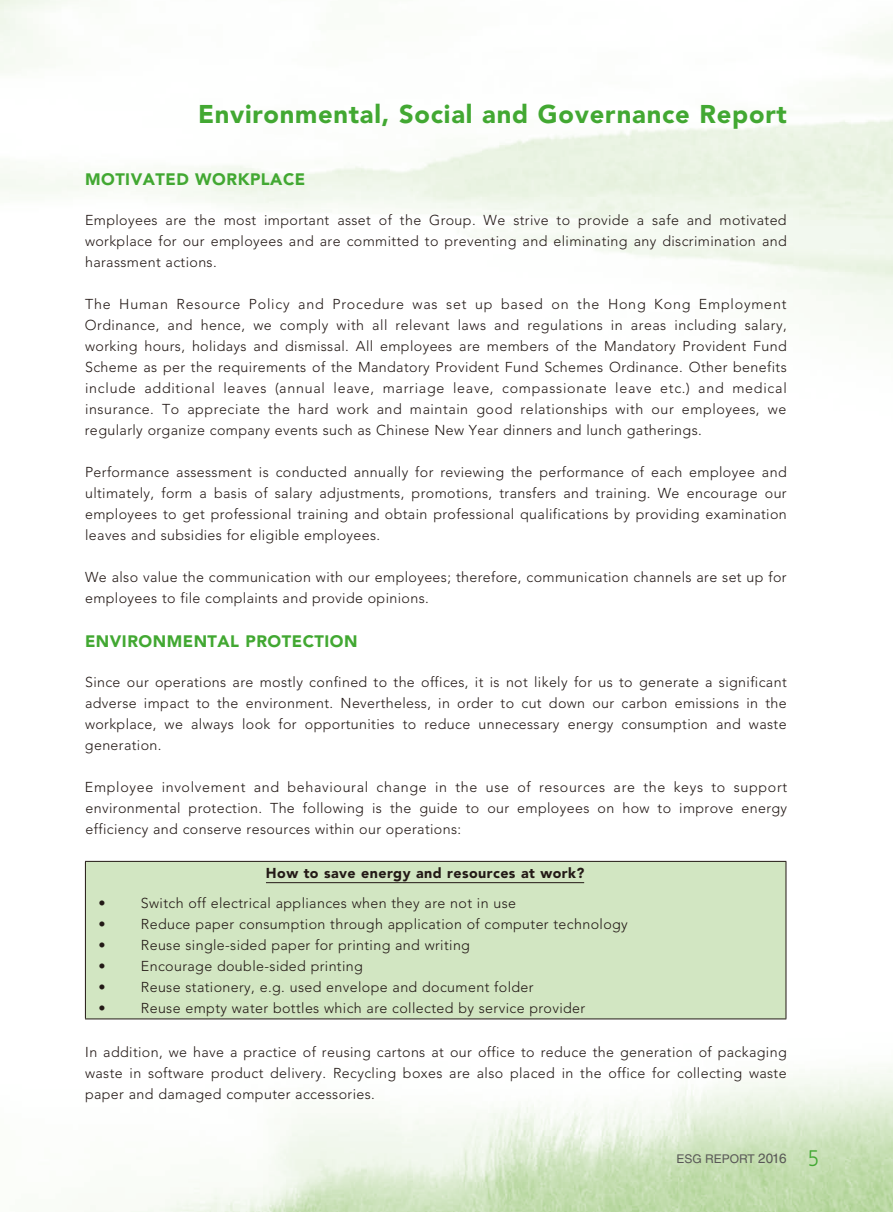
<style>
.page{position:relative;width:893px;height:1212px;background:#fff}
.page>*{position:absolute;margin:0;border:0;box-sizing:border-box;transform-origin:0 0}
.t1{font:900 25.5px "Avenir LT Std";letter-spacing:.03em;color:#42a832}
.t2{font:900 16.5px "Avenir LT Std";letter-spacing:.03em;color:#42a832}
.t3{font:300 14.25px/21px "Avenir LT Std";letter-spacing:.025em;color:#231916;text-align:justify}
.t4{font:900 14.25px "Avenir LT Std";letter-spacing:.03em;color:#231916}
.t5{font:12px "Helvetica LT Std";color:#595857}
.s1{font-size:13.5px}
.s2{font-family:"Frutiger LT Std";font-weight:300;font-size:22.5px;color:#42a832}
</style>
<div class="page">
<img style="left:0;top:0;width:893px;height:1212px">
<div style="left:85px;top:861px;width:701px;height:158px;background:#d2e6c2"></div>
<hr style="left:85px;top:861px;width:701px;height:1px;background:#231916">
<hr style="left:85px;top:862px;width:1px;height:156px;background:#231916">
<hr style="left:786px;top:862px;width:1px;height:156px;background:#231916">
<hr style="left:85px;top:1018px;width:701px;height:1px;background:#231916">
<hr style="left:266px;top:882px;width:318px;height:1px;background:#231916">
<h1 class="t1" style="left:198px;top:99px;width:590px">Environmental, Social and Governance Report</h1>
<p class="t2" style="left:85px;top:169px;width:222px">MOTIVATED WORKPLACE</p>
<p class="t3" style="left:85px;top:209px;width:703px">Employees are the most important asset of the Group. We strive to provide a safe and motivated workplace for our employees and are committed to preventing and eliminating any discrimination and harassment actions.</p>
<p class="t3" style="left:85px;top:293px;width:704px">The Human Resource Policy and Procedure was set up based on the Hong Kong Employment Ordinance, and hence, we comply with all relevant laws and regulations in areas including salary, working hours, holidays and dismissal. All employees are members of the Mandatory Provident Fund Scheme as per the requirements of the Mandatory Provident Fund Schemes Ordinance. Other benefits include additional leaves (annual leave, marriage leave, compassionate leave etc.) and medical insurance. To appreciate the hard work and maintain good relationships with our employees, we regularly organize company events such as Chinese New Year dinners and lunch gatherings.</p>
<p class="t3" style="left:85px;top:461px;width:703px">Performance assessment is conducted annually for reviewing the performance of each employee and ultimately, form a basis of salary adjustments, promotions, transfers and training. We encourage our employees to get professional training and obtain professional qualifications by providing examination leaves and subsidies for eligible employees.</p>
<p class="t3" style="left:85px;top:566px;width:703px">We also value the communication with our employees; therefore, communication channels are set up for employees to file complaints and provide opinions.</p>
<p class="t2" style="left:85px;top:631px;width:274px">ENVIRONMENTAL PROTECTION</p>
<p class="t3" style="left:85px;top:671px;width:703px">Since our operations are mostly confined to the offices, it is not likely for us to generate a significant adverse impact to the environment. Nevertheless, in order to cut down our carbon emissions in the workplace, we always look for opportunities to reduce unnecessary energy consumption and waste generation.</p>
<p class="t3" style="left:85px;top:776px;width:704px">Employee involvement and behavioural change in the use of resources are the keys to support environmental protection. The following is the guide to our employees on how to improve energy efficiency and conserve resources within our operations:</p>
<p class="t4" style="left:266px;top:865px;width:320px">How to save energy and resources at work?</p>
<p class="t3" style="left:98px;top:892px;width:9px">•</p>
<p class="t3" style="left:141px;top:892px;width:377px">Switch off electrical appliances when they are not in use</p>
<p class="t3" style="left:98px;top:913px;width:9px">•</p>
<p class="t3" style="left:141px;top:913px;width:488px">Reduce paper consumption through application of computer technology</p>
<p class="t3" style="left:98px;top:934px;width:9px">•</p>
<p class="t3" style="left:141px;top:934px;width:331px">Reuse single-sided paper for printing and writing</p>
<p class="t3" style="left:98px;top:955px;width:9px">•</p>
<p class="t3" style="left:141px;top:955px;width:223px">Encourage double-sided printing</p>
<p class="t3" style="left:98px;top:976px;width:9px">•</p>
<p class="t3" style="left:141px;top:976px;width:394px">Reuse stationery, e.g. used envelope and document folder</p>
<p class="t3" style="left:98px;top:997px;width:9px">•</p>
<p class="t3" style="left:141px;top:997px;width:446px">Reuse empty water bottles which are collected by service provider</p>
<p class="t3" style="left:85px;top:1042px;width:703px">In addition, we have a practice of reusing cartons at our office to reduce the generation of packaging waste in software product delivery. Recycling boxes are also placed in the office for collecting waste paper and damaged computer accessories.</p>
<p class="t5" style="left:676px;top:1152px;width:144px">ESG REPORT <span class="s1">2016</span> <span class="s2">5</span></p>
</div>
